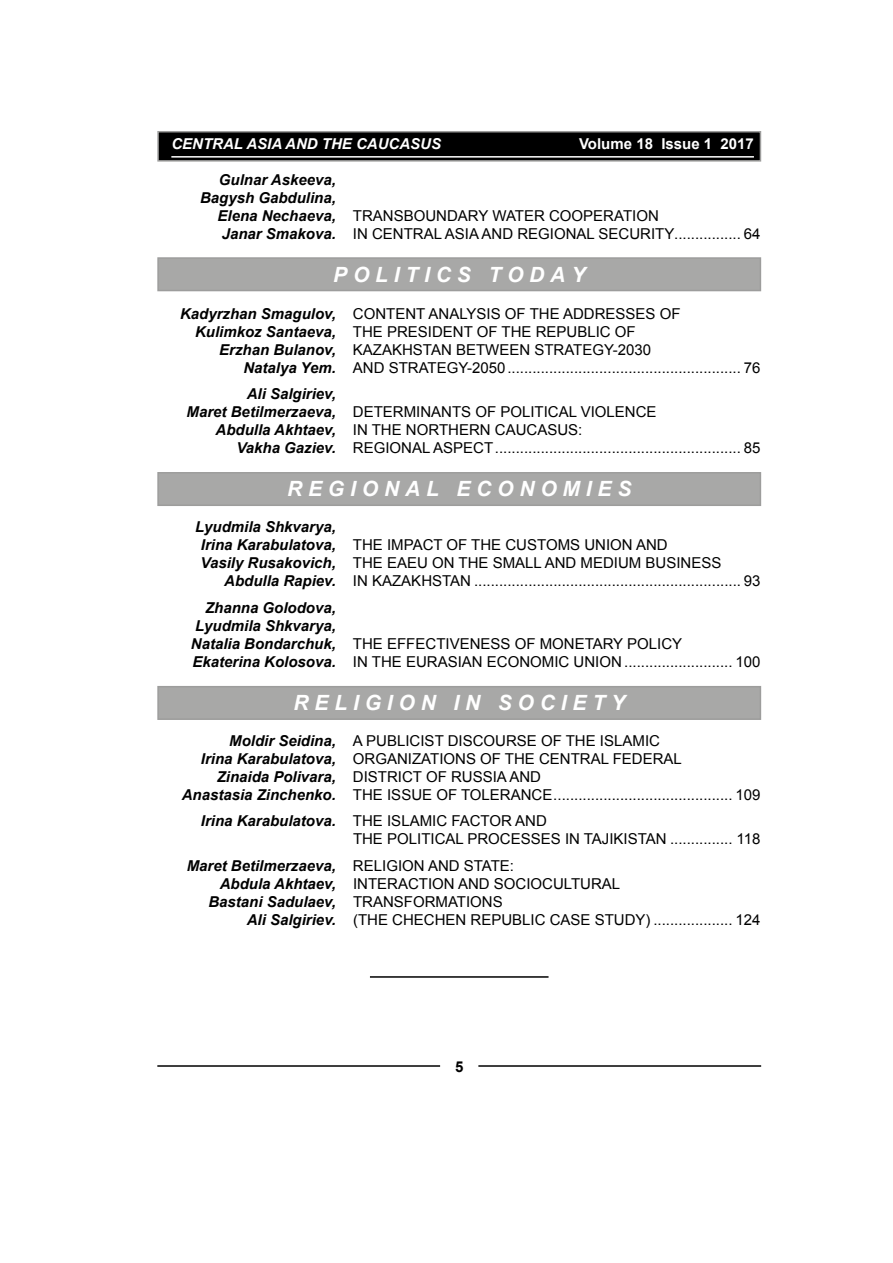
<style>
.page{position:relative;width:893px;height:1263px;background:#fff}
.page>*{position:absolute;margin:0;border:0;box-sizing:border-box;transform-origin:0 0}
.t1{font:italic 700 21px "Arial";letter-spacing:.28em;color:#fff}
.t2{font:15px/18px "Arial";color:#000}
.t3{font:italic 700 15px "Arial";color:#000}
.t4{font:italic 700 15px "Arial";color:#fff}
.t5{font:700 15px "Arial";color:#fff}
.t6{font:700 15px "Arial";color:#000}
.s1{font-weight:700;font-style:italic}
.s2{font-weight:400;font-style:normal}
</style>
<div class="page">
<hr style="left:157px;top:1065px;width:283px;height:2px;background:#000">
<hr style="left:478px;top:1065px;width:283px;height:2px;background:#000">
<div style="left:158px;top:132px;width:602px;height:29px;background:#000"></div>
<div style="left:157px;top:131px;width:604px;height:31px;border:2px solid #9d9d9c"></div>
<hr style="left:171px;top:156px;width:583px;height:2px;background:#fff">
<div style="left:157px;top:257px;width:604px;height:34px;background:#a8a8a7;border:2px solid #9d9d9c"></div>
<div style="left:157px;top:472px;width:604px;height:34px;background:#a8a8a7;border:2px solid #9d9d9c"></div>
<div style="left:157px;top:686px;width:604px;height:34px;background:#a8a8a7;border:2px solid #9d9d9c"></div>
<hr style="left:370px;top:976px;width:179px;height:2px;background:#000">
<p class="t4" style="left:171px;top:134px;width:271px">CENTRAL ASIA AND THE CAUCASUS</p>
<p class="t5" style="left:579px;top:134px;width:176px">Volume 18 Issue 1 2017</p>
<p class="t3" style="left:219px;top:170px;width:118px">Gulnar Askeeva,</p>
<p class="t3" style="left:200px;top:188px;width:137px">Bagysh Gabdulina,</p>
<p class="t2" style="left:218px;top:207px;width:443px"><span class="s1">Elena Nechaeva,</span> TRANSBOUNDARY WATER COOPERATION</p>
<p class="t2" style="left:222px;top:225px;width:540px"><span class="s1">Janar Smakova.</span> IN CENTRAL ASIA AND REGIONAL SECURITY................ 64</p>
<h1 class="t1" style="left:333px;top:261px;width:254px">POLITICS TODAY</h1>
<p class="t2" style="left:180px;top:304px;width:502px"><span class="s1">Kadyrzhan Smagulov,</span> CONTENT ANALYSIS OF THE ADDRESSES OF</p>
<p class="t2" style="left:195px;top:322px;width:442px"><span class="s1">Kulimkoz Santaeva,</span> THE PRESIDENT OF THE REPUBLIC OF</p>
<p class="t2" style="left:219px;top:340px;width:433px"><span class="s1">Erzhan Bulanov,</span> KAZAKHSTAN BETWEEN STRATEGY-2030</p>
<p class="t2" style="left:243px;top:358px;width:518px"><span class="s1">Natalya Yem.</span> AND STRATEGY-2050........................................................ 76</p>
<p class="t3" style="left:247px;top:384px;width:91px">Ali Salgiriev,</p>
<p class="t2" style="left:187px;top:403px;width:471px"><span class="s1">Maret Betilmerzaeva,</span> DETERMINANTS OF POLITICAL VIOLENCE</p>
<p class="t2" style="left:216px;top:421px;width:368px"><span class="s1">Abdulla Akhtaev,</span> IN THE NORTHERN CAUCASUS:</p>
<p class="t2" style="left:236px;top:439px;width:525px"><span class="s1">Vakha Gaziev.</span> REGIONAL ASPECT........................................................... 85</p>
<h1 class="t1" style="left:287px;top:475px;width:346px">REGIONAL ECONOMIES</h1>
<p class="t3" style="left:195px;top:517px;width:142px">Lyudmila Shkvarya,</p>
<p class="t2" style="left:201px;top:536px;width:468px"><span class="s1">Irina Karabulatova,</span> THE IMPACT OF THE CUSTOMS UNION AND</p>
<p class="t2" style="left:201px;top:554px;width:522px"><span class="s1">Vasily Rusakovich,</span> THE EAEU ON THE SMALL AND MEDIUM BUSINESS</p>
<p class="t2" style="left:224px;top:572px;width:538px"><span class="s1">Abdulla Rapiev.</span> IN KAZAKHSTAN ................................................................ 93</p>
<p class="t2" style="left:191px;top:599px;width:571px;text-indent:14px"><span class="s1">Zhanna Golodova,<br>Lyudmila Shkvarya,<br>Natalia Bondarchuk,</span> THE EFFECTIVENESS OF MONETARY POLICY<br><span class="s1">Ekaterina Kolosova.</span> IN THE EURASIAN ECONOMIC UNION .......................... 100</p>
<h1 class="t1" style="left:294px;top:688px;width:333px">RELIGION IN SOCIETY</h1>
<p class="t2" style="left:229px;top:732px;width:432px"><span class="s1">Moldir Seidina,</span> A PUBLICIST DISCOURSE OF THE ISLAMIC</p>
<p class="t2" style="left:201px;top:750px;width:482px"><span class="s1">Irina Karabulatova,</span> ORGANIZATIONS OF THE CENTRAL FEDERAL</p>
<p class="t2" style="left:217px;top:768px;width:326px"><span class="s1">Zinaida Polivara,</span> DISTRICT OF RUSSIA AND</p>
<p class="t2" style="left:182px;top:786px;width:580px"><span class="s1">Anastasia Zinchenko.</span> THE ISSUE OF TOLERANCE........................................... 109</p>
<p class="t2" style="left:353px;top:812px;width:409px;text-indent:-152px"><span class="s1">Irina Karabulatova.</span> THE ISLAMIC FACTOR AND<br>THE POLITICAL PROCESSES IN TAJIKISTAN ............... 118</p>
<p class="t3" style="left:187px;top:856px;width:329px">Maret Betilmerzaeva, <span class="s2">RELIGION AND STATE:</span></p>
<p class="t2" style="left:220px;top:875px;width:402px"><span class="s1">Abdula Akhtaev,</span> INTERACTION AND SOCIOCULTURAL</p>
<p class="t3" style="left:208px;top:892px;width:296px">Bastani Sadulaev, <span class="s2">TRANSFORMATIONS</span></p>
<p class="t2" style="left:247px;top:911px;width:515px"><span class="s1">Ali Salgiriev.</span> (THE CHECHEN REPUBLIC CASE STUDY) ................... 124</p>
<p class="t6" style="left:455px;top:1057px;width:10px">5</p>
</div>
